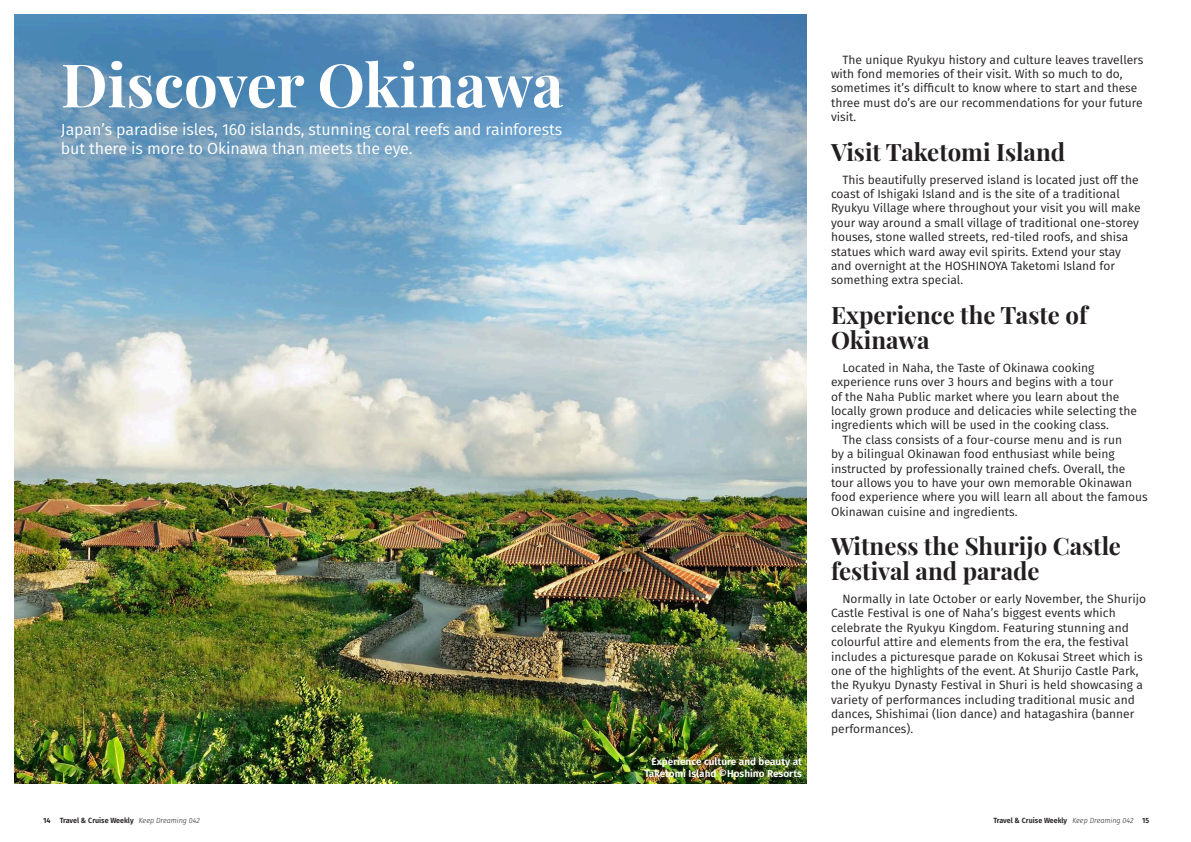
<style>
.page{position:relative;width:1191px;height:842px;background:#fff}
.page>*{position:absolute;margin:0;border:0;box-sizing:border-box;transform-origin:0 0}
.TCW_title{font:700 60px "Playfair Display";color:#fff}
.TCW_mini_head{font:700 24px/25px "Playfair Display";color:#231f20}
.TCW_title-2{font:16px/19.2px "Fira Sans";letter-spacing:-.01em;color:#fff}
.TCW_body_with_indent{font:12px/14.4px "Fira Sans";color:#231f20}
.TCW_caption{font:600 10px/12px "Fira Sans";color:#fff;text-align:right}
.t1{font:600 7.5px "Fira Sans";color:#231f20}
.t2{font:600 7.5px "Fira Sans";color:#231f20;scale:.95 1}
.s1{font-weight:300;font-style:italic}
</style>
<div class="page">
<img style="left:15px;top:14px;width:791px;height:769px">
<p class="TCW_title" style="left:61px;top:38px;width:504px">Discover Okinawa</p>
<p class="TCW_title-2" style="left:61px;top:120px;width:503px">Japan’s paradise isles, 160 islands, stunning coral reefs and rainforests but there is more to Okinawa than meets the eye.</p>
<p class="TCW_caption" style="left:644px;top:755px;width:159px">Experience culture and beauty at<br>Taketomi Island ©Hoshino Resorts</p>
<p class="TCW_caption" style="left:606px;top:760px;width:193px">Awareness (NNCA) tour ©Destination NSW</p>
<p class="TCW_body_with_indent" style="left:831px;top:52px;width:314px;text-indent:11px">The unique Ryukyu history and culture leaves travellers with fond memories of their visit. With so much to do, sometimes it’s difficult to know where to start and these three must do’s are our recommendations for your future visit.</p>
<p class="TCW_mini_head" style="left:831px;top:137px;width:236px">Visit Taketomi Island</p>
<p class="TCW_body_with_indent" style="left:831px;top:172px;width:311px;text-indent:11px">This beautifully preserved island is located just off the coast of Ishigaki Island and is the site of a traditional Ryukyu Village where throughout your visit you will make your way around a small village of traditional one-storey houses, stone walled streets, red-tiled roofs, and shisa statues which ward away evil spirits. Extend your stay and overnight at the HOSHINOYA Taketomi Island for something extra special.</p>
<p class="TCW_mini_head" style="left:831px;top:300px;width:258px">Experience the Taste of<br>Okinawa</p>
<p class="TCW_body_with_indent" style="left:831px;top:360px;width:307px;text-indent:11px">Located in Naha, the Taste of Okinawa cooking experience runs over 3 hours and begins with a tour<br>of the Naha Public market where you learn about the locally grown produce and delicacies while selecting the ingredients which will be used in the cooking class.</p>
<p class="TCW_body_with_indent" style="left:831px;top:432px;width:318px;text-indent:11px">The class consists of a four-course menu and is run<br>by a bilingual Okinawan food enthusiast while being instructed by professionally trained chefs. Overall, the tour allows you to have your own memorable Okinawan food experience where you will learn all about the famous Okinawan cuisine and ingredients.</p>
<p class="TCW_mini_head" style="left:831px;top:532px;width:291px">Witness the Shurijo Castle festival and parade</p>
<p class="TCW_body_with_indent" style="left:831px;top:591px;width:317px;text-indent:11px">Normally in late October or early November, the Shurijo Castle Festival is one of Naha’s biggest events which celebrate the Ryukyu Kingdom. Featuring stunning and colourful attire and elements from the era, the festival includes a picturesque parade on Kokusai Street which is one of the highlights of the event. At Shurijo Castle Park, the Ryukyu Dynasty Festival in Shuri is held showcasing a variety of performances including traditional music and dances, Shishimai (lion dance) and hatagashira (banner performances).</p>
<p class="t1" style="left:43px;top:814px;width:158px">14 Travel &amp; Cruise Weekly <span class="s1">Keep Dreaming 042</span></p>
<p class="t2" style="left:993px;top:814px;width:165px">Travel &amp; Cruise Weekly <span class="s1">Keep Dreaming 042</span> 15</p>
</div>
